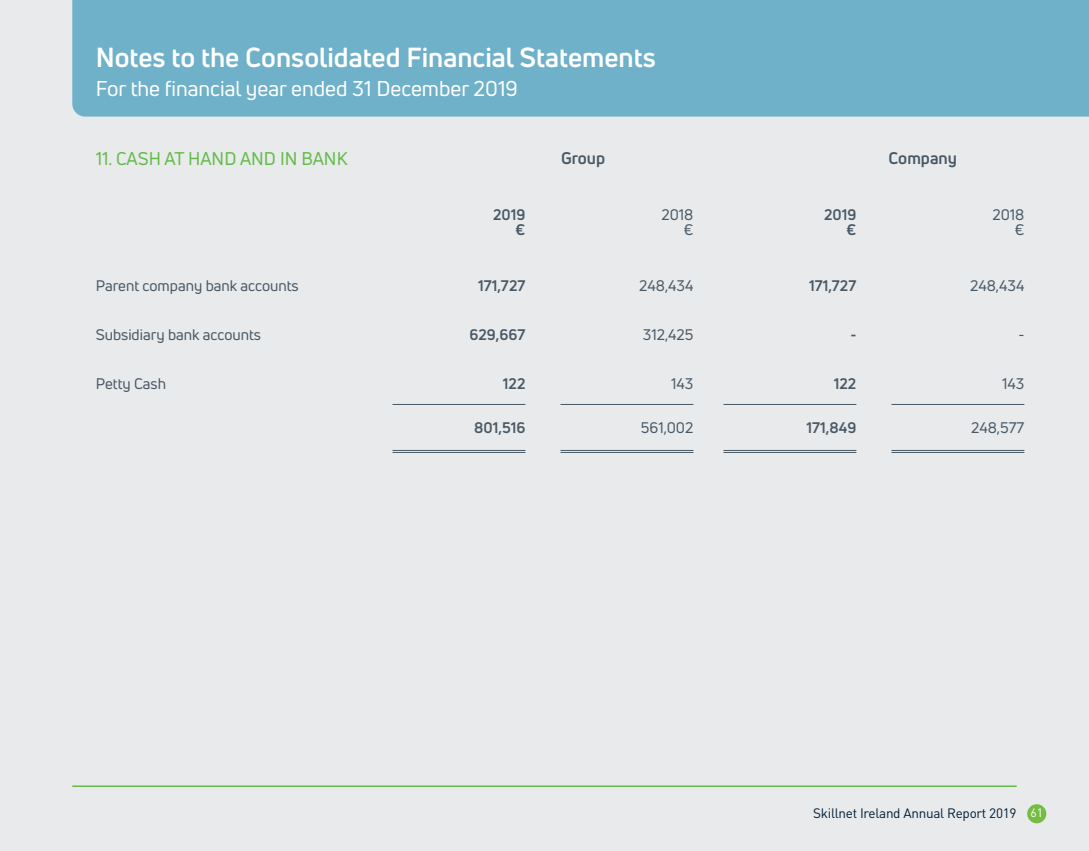
<style>
.page{position:relative;width:1089px;height:851px;background:#fff}
.page>*{position:absolute;margin:0;border:0;box-sizing:border-box;transform-origin:0 0}
.t1{font:700 27px "Uni Neue";color:#fff}
.t2{font:21px "Uni Neue";color:#fff}
.t3{font:18px "Uni Neue";color:#62bb46}
.t4{font:700 16.5px "Uni Neue";color:#485865}
.t5{font:15px/15px "Uni Neue";color:#485865;text-align:right}
.t6{font:700 15px/15px "Uni Neue";color:#485865;text-align:right}
.t7{font:13.5px "DIN";letter-spacing:-.02em;color:#001d34}
.s1{font-size:12px;color:#fff}
</style>
<div class="page">
<div style="left:0;top:0;width:1089px;height:850px;background:#e8eaec"></div>
<div style="left:72px;top:0;width:1017px;height:117px;background:#6fb1c8"></div>
<hr style="left:891px;top:450px;width:133px;height:1px;background:#485865">
<hr style="left:891px;top:452px;width:133px;height:1px;background:#485865">
<hr style="left:891px;top:404px;width:133px;height:1px;background:#485865">
<hr style="left:560px;top:450px;width:133px;height:1px;background:#485865">
<hr style="left:560px;top:452px;width:133px;height:1px;background:#485865">
<hr style="left:560px;top:404px;width:133px;height:1px;background:#485865">
<hr style="left:723px;top:450px;width:133px;height:1px;background:#485865">
<hr style="left:723px;top:452px;width:133px;height:1px;background:#485865">
<hr style="left:723px;top:404px;width:133px;height:1px;background:#485865">
<hr style="left:392px;top:450px;width:133px;height:1px;background:#485865">
<hr style="left:392px;top:452px;width:133px;height:1px;background:#485865">
<hr style="left:392px;top:404px;width:133px;height:1px;background:#485865">
<hr style="left:72px;top:785px;width:944px;height:1px;background:#62bb46">
<div style="left:1027px;top:804px;width:19px;height:19px;background:#76bc43;border-radius:50%"></div>
<h1 class="t1" style="left:96px;top:41px;width:561px">Notes to the Consolidated Financial Statements</h1>
<h2 class="t2" style="left:96px;top:75px;width:424px">For the financial year ended 31 December 2019</h2>
<p class="t3" style="left:96px;top:147px;width:253px">11. CASH AT HAND AND IN BANK</p>
<p class="t4" style="left:561px;top:147px;width:46px">Group</p>
<p class="t4" style="left:888px;top:147px;width:70px">Company</p>
<p class="t6" style="left:493px;top:207px;width:34px">2019 €</p>
<p class="t5" style="left:661px;top:207px;width:33px">2018 €</p>
<p class="t6" style="left:824px;top:207px;width:34px">2019 €</p>
<p class="t5" style="left:992px;top:207px;width:33px">2018 €</p>
<p class="t5" style="left:96px;top:278px;width:204px">Parent company bank accounts</p>
<p class="t6" style="left:478px;top:278px;width:49px">171,727</p>
<p class="t5" style="left:639px;top:278px;width:56px">248,434</p>
<p class="t6" style="left:809px;top:278px;width:49px">171,727</p>
<p class="t5" style="left:970px;top:278px;width:56px">248,434</p>
<p class="t5" style="left:96px;top:327px;width:167px">Subsidiary bank accounts</p>
<p class="t6" style="left:469px;top:327px;width:57px">629,667</p>
<p class="t5" style="left:643px;top:327px;width:52px">312,425</p>
<p class="t6" style="left:850px;top:327px;width:8px">-</p>
<p class="t5" style="left:1018px;top:327px;width:8px">-</p>
<p class="t5" style="left:96px;top:375px;width:72px">Petty Cash</p>
<p class="t6" style="left:503px;top:375px;width:24px">122</p>
<p class="t5" style="left:671px;top:375px;width:24px">143</p>
<p class="t6" style="left:833px;top:375px;width:24px">122</p>
<p class="t5" style="left:1002px;top:375px;width:24px">143</p>
<p class="t6" style="left:474px;top:420px;width:53px">801,516</p>
<p class="t5" style="left:641px;top:420px;width:54px">561,002</p>
<p class="t6" style="left:806px;top:420px;width:51px">171,849</p>
<p class="t5" style="left:971px;top:420px;width:55px">248,577</p>
<p class="t7" style="left:813px;top:804px;width:231px">Skillnet Ireland Annual Report 2019 <span class="s1">61</span></p>
</div>
